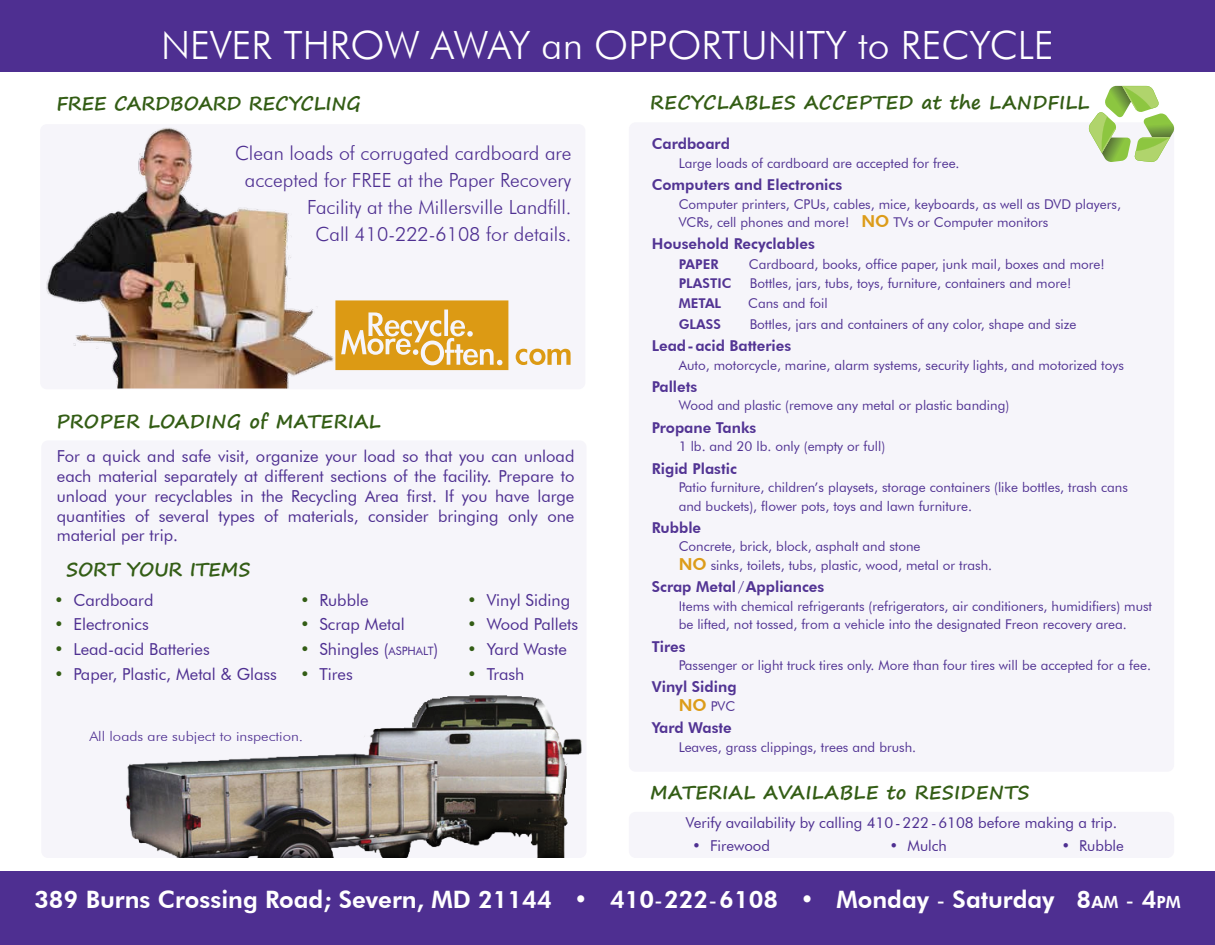
<style>
.page{position:relative;width:1215px;height:945px;background:#fff}
.page>*{position:absolute;margin:0;border:0;box-sizing:border-box;transform-origin:0 0}
.t1{font:300 39px "Futura BT";color:#fff}
.t2{font:800 24px "Futura BT";color:#fff}
.t3{font:300 19.5px/27px "Futura BT";color:#4e2f91;text-align:right}
.t4{font:700 18.75px "Segoe Print";letter-spacing:.02em;color:#335d15}
.t5{font:700 18.75px "Segoe Print";color:#335d15}
.t6{font:16.5px/19.8px "Futura BT";color:#4e2f91;text-align:justify}
.t7{font:800 15px "Futura BT";color:#4e2f91}
.t8{font:15px "Futura BT";color:#4e2f91}
.t9{font:13.5px/18.3px "Futura BT";color:#4e2f91}
.t10{font:300 13.5px "Futura BT";color:#4e2f91;scale:1.11 1}
.t11{font:800 13.5px "Futura BT";color:#4e2f91}
.s1{font-weight:800;color:#335d15}
.s2{font-size:11.55px}
.s3{font-style:inherit}
.s4{font-weight:800;font-size:16.5px;color:#dc9a14}
.s5{font-weight:300}
.s6{font-weight:800}
.s7{font-weight:400}
.s8{font-size:16.8px}
</style>
<div class="page">
<div style="left:0;top:0;width:1215px;height:72px;background:#4e2f91"></div>
<div style="left:0;top:872px;width:1215px;height:73px;background:#4e2f91"></div>
<div style="left:41px;top:440px;width:546px;height:418px;background:#f6f5fa;border-radius:7px"></div>
<div style="left:118px;top:691px;width:465px;height:167px;background:#000;opacity:.78"></div>
<div style="left:629px;top:122px;width:545px;height:650px;background:#f6f5fa;border-radius:7px"></div>
<div style="left:629px;top:812px;width:545px;height:46px;background:#f6f5fa;border-radius:7px"></div>
<div style="left:40px;top:124px;width:545px;height:265px;background:#f6f5fa;border-radius:7px"></div>
<svg style="left:335px;top:300px;width:173px;height:70px;background:#e1ac42"></svg>
<svg style="left:516px;top:349px;width:55px;height:16px"></svg>
<img style="left:46px;top:128px;width:288px;height:260px">
<svg style="left:1089px;top:86px;width:85px;height:76px"></svg>
<h1 class="t1" style="left:161px;top:22px;width:894px">NEVER THROW AWAY an OPPORTUNITY to RECYCLE</h1>
<h3 class="t5" style="left:56px;top:86px;width:306px">FREE CARDBOARD RECYCLING</h3>
<h3 class="t3" style="left:235px;top:139px;width:338px">Clean loads of corrugated cardboard are accepted for FREE at the Paper Recovery Facility at the Millersville Landfill.<br>Call 410-222-6108 for details.</h3>
<h3 class="t4" style="left:56px;top:404px;width:326px">PROPER LOADING of MATERIAL</h3>
<p class="t6" style="left:57px;top:446px;width:519px">For a quick and safe visit, organize your load so that you can unload each material separately at different sections of the facility. Prepare to unload your recyclables in the Recycling Area first. If you have large quantities of several types of materials, consider bringing only one material per trip.</p>
<h3 class="t5" style="left:66px;top:552px;width:186px">SORT YOUR ITEMS</h3>
<p class="t6" style="left:54px;top:590px;width:101px"><span class="s1">•</span> Cardboard</p>
<p class="t6" style="left:300px;top:590px;width:70px"><span class="s1">•</span> Rubble</p>
<p class="t6" style="left:467px;top:590px;width:104px"><span class="s1">•</span> Vinyl Siding</p>
<p class="t6" style="left:54px;top:615px;width:96px"><span class="s1">•</span> Electronics</p>
<p class="t6" style="left:300px;top:615px;width:106px"><span class="s1">•</span> Scrap Metal</p>
<p class="t6" style="left:467px;top:615px;width:113px"><span class="s1">•</span> Wood Pallets</p>
<p class="t6" style="left:54px;top:639px;width:157px"><span class="s1">•</span> Lead-acid Batteries</p>
<p class="t6" style="left:300px;top:639px;width:140px"><span class="s1">•</span> Shingles (<span class="s2">ASPHALT</span><span class="s3">)</span></p>
<p class="t6" style="left:467px;top:639px;width:101px"><span class="s1">•</span> Yard Waste</p>
<p class="t6" style="left:54px;top:664px;width:224px"><span class="s1">•</span> Paper, Plastic, Metal &amp; Glass</p>
<p class="t6" style="left:300px;top:664px;width:54px"><span class="s1">•</span> Tires</p>
<p class="t6" style="left:467px;top:664px;width:59px"><span class="s1">•</span> Trash</p>
<p class="t10" style="left:89px;top:728px;width:194px">All loads are subject to inspection.</p>
<h3 class="t4" style="left:650px;top:85px;width:440px">RECYCLABLES ACCEPTED at the LANDFILL</h3>
<p class="t7" style="left:652px;top:135px;width:80px">Cardboard</p>
<p class="t9" style="left:679px;top:154px;width:282px">Large loads of cardboard are accepted for free.</p>
<p class="t7" style="left:652px;top:176px;width:192px">Computers and Electronics</p>
<p class="t9" style="left:679px;top:195px;width:444px">Computer printers, CPUs, cables, mice, keyboards, as well as DVD players,<br>VCRs, cell phones and more! <span class="s4">NO</span> TVs or Computer monitors</p>
<p class="t7" style="left:652px;top:235px;width:165px">Household Recyclables</p>
<p class="t11" style="left:679px;top:256px;width:41px">PAPER</p>
<p class="t9" style="left:749px;top:255px;width:357px">Cardboard, books, office paper, junk mail, boxes and more!</p>
<p class="t11" style="left:679px;top:275px;width:54px">PLASTIC</p>
<p class="t9" style="left:750px;top:274px;width:323px">Bottles, jars, tubs, toys, furniture, containers and more!</p>
<p class="t11" style="left:679px;top:295px;width:44px">METAL</p>
<p class="t9" style="left:748px;top:294px;width:81px">Cans and foil</p>
<p class="t11" style="left:679px;top:316px;width:44px">GLASS</p>
<p class="t9" style="left:750px;top:315px;width:328px">Bottles, jars and containers of any color, shape and size</p>
<p class="t7" style="left:652px;top:337px;width:141px">Lead-acid Batteries</p>
<p class="t9" style="left:679px;top:355px;width:447px">Auto, motorcycle, marine, alarm systems, security lights, and motorized toys</p>
<p class="t7" style="left:652px;top:378px;width:47px">Pallets</p>
<p class="t9" style="left:679px;top:396px;width:332px">Wood and plastic (remove any metal or plastic banding)</p>
<p class="t7" style="left:652px;top:418px;width:106px">Propane Tanks</p>
<p class="t9" style="left:679px;top:437px;width:208px">1 lb. and 20 lb. only (empty or full)</p>
<p class="t7" style="left:652px;top:459px;width:87px">Rigid Plastic</p>
<p class="t9" style="left:679px;top:478px;width:451px">Patio furniture, children’s playsets, storage containers (like bottles, trash cans and buckets), flower pots, toys and lawn furniture.</p>
<p class="t7" style="left:652px;top:519px;width:51px">Rubble</p>
<p class="t9" style="left:679px;top:537px;width:315px">Concrete, brick, block, asphalt and stone<br><span class="s4">NO</span> sinks, toilets, tubs, plastic, wood, metal or trash.</p>
<p class="t7" style="left:652px;top:578px;width:174px">Scrap Metal <span class="s5">/</span>Appliances</p>
<p class="t9" style="left:679px;top:597px;width:475px">Items with chemical refrigerants (refrigerators, air conditioners, humidifiers) must be lifted, not tossed, from a vehicle into the designated Freon recovery area.</p>
<p class="t7" style="left:652px;top:637px;width:35px">Tires</p>
<p class="t9" style="left:679px;top:656px;width:474px">Passenger or light truck tires only. More than four tires will be accepted for a fee.</p>
<p class="t7" style="left:652px;top:678px;width:86px">Vinyl Siding</p>
<p class="t9" style="left:679px;top:697px;width:58px"><span class="s4">NO</span> PVC</p>
<p class="t7" style="left:652px;top:719px;width:82px">Yard Waste</p>
<p class="t9" style="left:679px;top:738px;width:239px">Leaves, grass clippings, trees and brush.</p>
<h3 class="t4" style="left:650px;top:776px;width:381px">MATERIAL AVAILABLE to RESIDENTS</h3>
<p class="t8" style="left:686px;top:814px;width:433px">Verify availability by calling 410-222-6108 before making a trip.</p>
<p class="t8" style="left:692px;top:836px;width:79px"><span class="s6">•</span> Firewood</p>
<p class="t8" style="left:890px;top:836px;width:59px"><span class="s6">•</span> Mulch</p>
<p class="t8" style="left:1062px;top:836px;width:64px"><span class="s6">•</span> Rubble</p>
<h2 class="t2" style="left:34px;top:884px;width:1148px">389 Burns Crossing Road; Severn, MD 21144 <span class="s7">•</span> 410<span class="s7">-</span>222<span class="s7">-</span>6108 <span class="s7">•</span> Monday <span class="s7">-</span> Saturday 8<span class="s8">AM</span> <span class="s7">-</span> 4<span class="s8">PM</span></h2>
</div>
